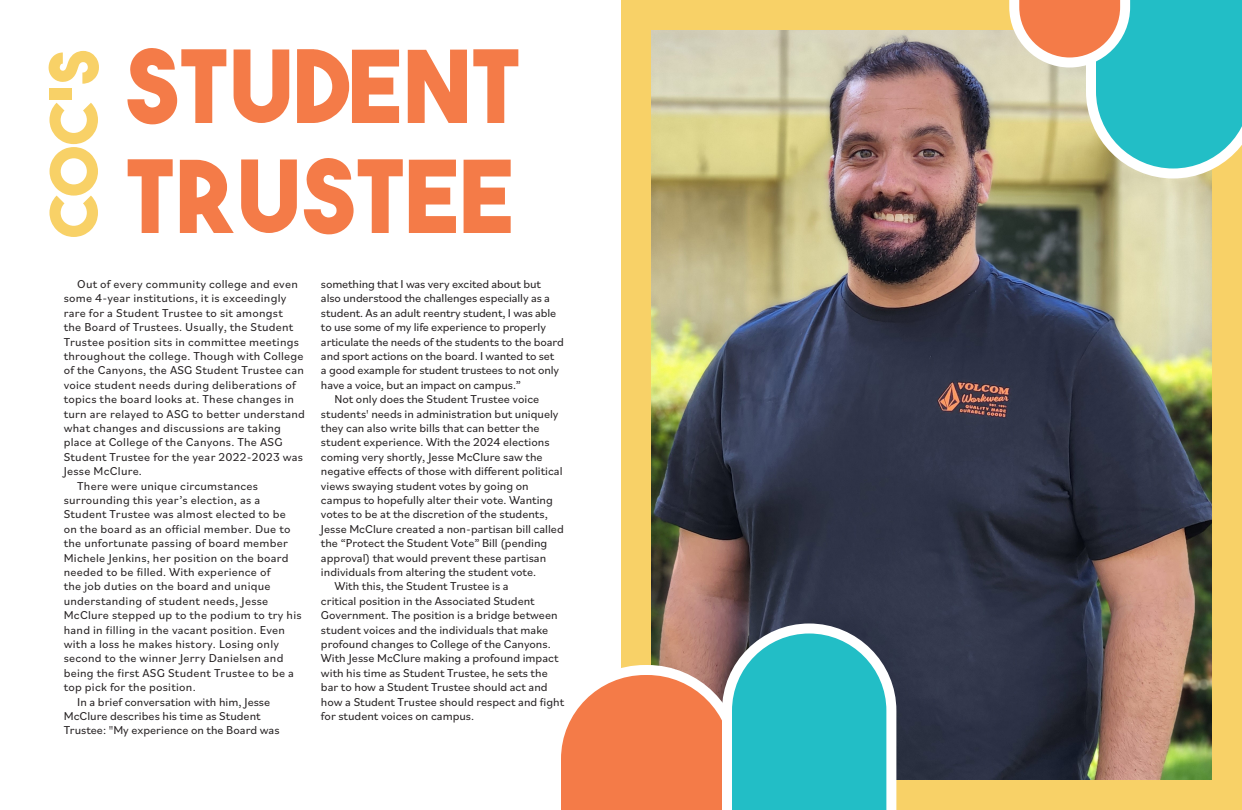
<style>
.page{position:relative;width:1242px;height:810px;background:#fff}
.page>*{position:absolute;margin:0;border:0;box-sizing:border-box;transform-origin:0 0}
.t1{font:100px/110px "The Bold Font";color:#f47b48}
.t2{font:66px "The Bold Font";color:#f8d167}
.t3{font:12px/14.4px "Bilo";letter-spacing:.005em;color:#231f20}
</style>
<div class="page">
<img style="left:652px;top:31px;width:559px;height:748px">
<div style="left:621px;top:0;width:621px;height:810px;border:30px solid #f8d167"></div>
<svg style="left:561px;top:618px;width:340px;height:192px"></svg>
<svg style="left:1004px;top:0;width:238px;height:184px;background:#86c0ac"></svg>
<p class="t2" style="left:32px;top:237px;width:189px;rotate:-90deg">CO C'S</p>
<p class="t1" style="left:126px;top:30px;width:396px">STUDENT<br>TRUSTEE</p>
<p class="t3" style="left:64px;top:276px;width:243px;text-indent:14px">Out of every community college and even some 4-year institutions, it is exceedingly rare for a Student Trustee to sit amongst<br>the Board of Trustees. Usually, the Student Trustee position sits in committee meetings throughout the college. Though with College of the Canyons, the ASG Student Trustee can voice student needs during deliberations of topics the board looks at. These changes in turn are relayed to ASG to better understand what changes and discussions are taking place at College of the Canyons. The ASG Student Trustee for the year 2022-2023 was Jesse McClure.</p>
<p class="t3" style="left:64px;top:478px;width:239px;text-indent:14px">There were unique circumstances surrounding this year’s election, as a Student Trustee was almost elected to be on the board as an official member. Due to the unfortunate passing of board member Michele Jenkins, her position on the board needed to be filled. With experience of<br>the job duties on the board and unique understanding of student needs, Jesse McClure stepped up to the podium to try his hand in filling in the vacant position. Even with a loss he makes history. Losing only second to the winner Jerry Danielsen and being the first ASG Student Trustee to be a top pick for the position.</p>
<p class="t3" style="left:64px;top:694px;width:217px;text-indent:14px">In a brief conversation with him, Jesse<br>McClure describes his time as Student<br>Trustee: "My experience on the Board was</p>
<p class="t3" style="left:321px;top:276px;width:245px">something that I was very excited about but<br>also understood the challenges especially as a student. As an adult reentry student, I was able to use some of my life experience to properly articulate the needs of the students to the board and sport actions on the board. I wanted to set<br>a good example for student trustees to not only have a voice, but an impact on campus.”</p>
<p class="t3" style="left:321px;top:392px;width:244px;text-indent:14px">Not only does the Student Trustee voice students' needs in administration but uniquely they can also write bills that can better the student experience. With the 2024 elections coming very shortly, Jesse McClure saw the negative effects of those with different political views swaying student votes by going on campus to hopefully alter their vote. Wanting votes to be at the discretion of the students, Jesse McClure created a non-partisan bill called the “Protect the Student Vote” Bill (pending approval) that would prevent these partisan individuals from altering the student vote.</p>
<p class="t3" style="left:321px;top:579px;width:245px;text-indent:14px">With this, the Student Trustee is a<br>critical position in the Associated Student Government. The position is a bridge between student voices and the individuals that make profound changes to College of the Canyons.<br>With Jesse McClure making a profound impact with his time as Student Trustee, he sets the bar to how a Student Trustee should act and how a Student Trustee should respect and fight for student voices on campus.</p>
</div>
